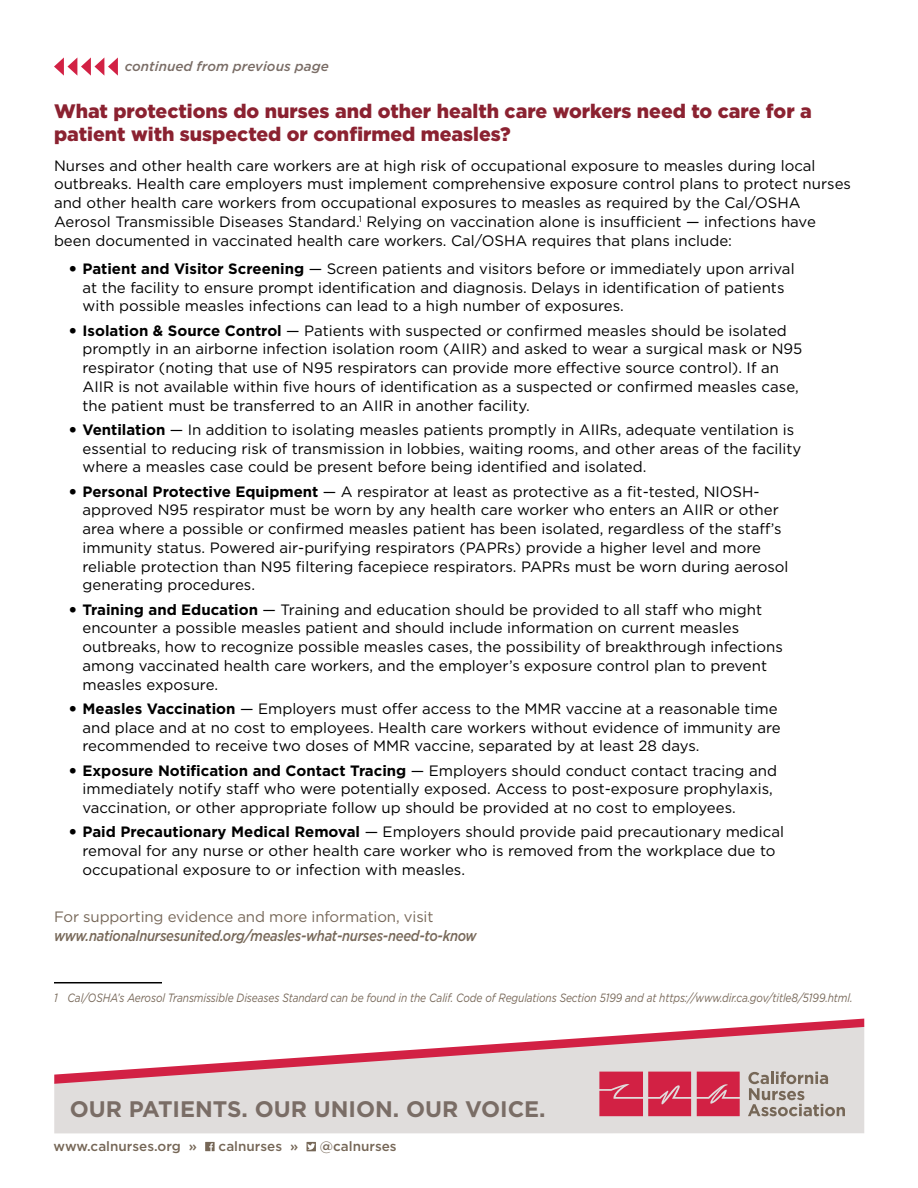
<style>
.page{position:relative;width:918px;height:1188px;background:#fff}
.page>*{position:absolute;margin:0;border:0;box-sizing:border-box;transform-origin:0 0}
.t1{font:700 22.5px "Gotham";color:#7a6d66}
.t2{font:900 19.5px/22.5px "Gotham";color:#8b2231}
.t3{font:15px/18.8px "Gotham";color:#000}
.t4{font:italic 500 15px "Gotham";letter-spacing:-.02em;color:#776859;scale:.87 1}
.t5{font:15px "Gotham";letter-spacing:-.01em;color:#776859}
.t6{font:500 13.5px "Gotham";color:#766757}
.t7{font:italic 500 13.5px "Gotham";color:#7a6d66}
.t8{font:italic 12px "Gotham";letter-spacing:-.01em;color:#776859;scale:.85 1}
.s1{font-weight:900}
.s2{font-weight:700}
</style>
<div class="page">
<div style="left:54px;top:1084px;width:810px;height:49px;background:#e0dddc"></div>
<svg style="left:54px;top:1019px;width:810px;height:65px"></svg>
<svg style="left:748px;top:1071px;width:97px;height:45px;background:#c1bab5"></svg>
<svg style="left:599px;top:1072px;width:92px;height:44px;background:#d33957"></svg>
<svg style="left:697px;top:1072px;width:43px;height:44px;background:#d33252"></svg>
<svg style="left:205px;top:1142px;width:10px;height:9px"></svg>
<svg style="left:307px;top:1142px;width:9px;height:9px"></svg>
<hr style="left:54px;top:982px;width:108px;height:1px;background:#000">
<svg style="left:54px;top:57px;width:64px;height:19px"></svg>
<p class="t7" style="left:125px;top:57px;width:205px">continued from previous page</p>
<p class="t2" style="left:54px;top:100px;width:759px">What protections do nurses and other health care workers need to care for a patient with suspected or confirmed measles?</p>
<p class="t3" style="left:54px;top:156px;width:799px">Nurses and other health care workers are at high risk of occupational exposure to measles during local outbreaks. Health care employers must implement comprehensive exposure control plans to protect nurses and other health care workers from occupational exposures to measles as required by the Cal/OSHA Aerosol Transmissible Diseases Standard.<sup>1</sup> Relying on vaccination alone is insufficient — infections have been documented in vaccinated health care workers. Cal/OSHA requires that plans include:</p>
<p class="t3" style="left:82px;top:259px;width:714px;text-indent:-14px"><span class="s1">•</span> <span class="s2">Patient and Visitor Screening</span> — Screen patients and visitors before or immediately upon arrival at the facility to ensure prompt identification and diagnosis. Delays in identification of patients with possible measles infections can lead to a high number of exposures.</p>
<p class="t3" style="left:82px;top:321px;width:721px;text-indent:-14px"><span class="s1">•</span> <span class="s2">Isolation &amp; Source Control</span> — Patients with suspected or confirmed measles should be isolated promptly in an airborne infection isolation room (AIIR) and asked to wear a surgical mask or N95 respirator (noting that use of N95 respirators can provide more effective source control). If an AIIR is not available within five hours of identification as a suspected or confirmed measles case, the patient must be transferred to an AIIR in another facility.</p>
<p class="t3" style="left:82px;top:420px;width:720px;text-indent:-14px"><span class="s1">•</span> <span class="s2">Ventilation</span> — In addition to isolating measles patients promptly in AIIRs, adequate ventilation is essential to reducing risk of transmission in lobbies, waiting rooms, and other areas of the facility where a measles case could be present before being identified and isolated.</p>
<p class="t3" style="left:82px;top:482px;width:708px;text-indent:-14px"><span class="s1">•</span> <span class="s2">Personal Protective Equipment</span> — A respirator at least as protective as a fit-tested, NIOSH&shy;approved N95 respirator must be worn by any health care worker who enters an AIIR or other area where a possible or confirmed measles patient has been isolated, regardless of the staff’s immunity status. Powered air-purifying respirators (PAPRs) provide a higher level and more reliable protection than N95 filtering facepiece respirators. PAPRs must be worn during aerosol generating procedures.</p>
<p class="t3" style="left:82px;top:600px;width:702px;text-indent:-14px"><span class="s1">•</span> <span class="s2">Training and Education</span> — Training and education should be provided to all staff who might encounter a possible measles patient and should include information on current measles outbreaks, how to recognize possible measles cases, the possibility of breakthrough infections among vaccinated health care workers, and the employer’s exposure control plan to prevent measles exposure.</p>
<p class="t3" style="left:82px;top:699px;width:700px;text-indent:-14px"><span class="s1">•</span> <span class="s2">Measles Vaccination</span> — Employers must offer access to the MMR vaccine at a reasonable time and place and at no cost to employees. Health care workers without evidence of immunity are recommended to receive two doses of MMR vaccine, separated by at least 28 days.</p>
<p class="t3" style="left:82px;top:761px;width:696px;text-indent:-14px"><span class="s1">•</span> <span class="s2">Exposure Notification and Contact Tracing</span> — Employers should conduct contact tracing and immediately notify staff who were potentially exposed. Access to post-exposure prophylaxis, vaccination, or other appropriate follow up should be provided at no cost to employees.</p>
<p class="t3" style="left:82px;top:822px;width:703px;text-indent:-14px"><span class="s1">•</span> <span class="s2">Paid Precautionary Medical Removal</span> — Employers should provide paid precautionary medical removal for any nurse or other health care worker who is removed from the workplace due to occupational exposure to or infection with measles.</p>
<p class="t5" style="left:54px;top:907px;width:381px">For supporting evidence and more information, visit</p>
<p class="t4" style="left:54px;top:926px;width:487px">www.nationalnursesunited.org/measles-what-nurses-need-to-know</p>
<p class="t8" style="left:54px;top:990px;width:941px">1 Cal/OSHA’s Aerosol Transmissible Diseases Standard can be found in the Calif. Code of Regulations Section 5199 and at https://www.dir.ca.gov/title8/5199.html.</p>
<p class="t1" style="left:70px;top:1094px;width:478px">OUR PATIENTS. OUR UNION. OUR VOICE.</p>
<p class="t6" style="left:54px;top:1138px;width:145px">www.calnurses.org »</p>
<p class="t6" style="left:219px;top:1138px;width:81px">calnurses »</p>
<p class="t6" style="left:320px;top:1138px;width:78px">@calnurses</p>
</div>
